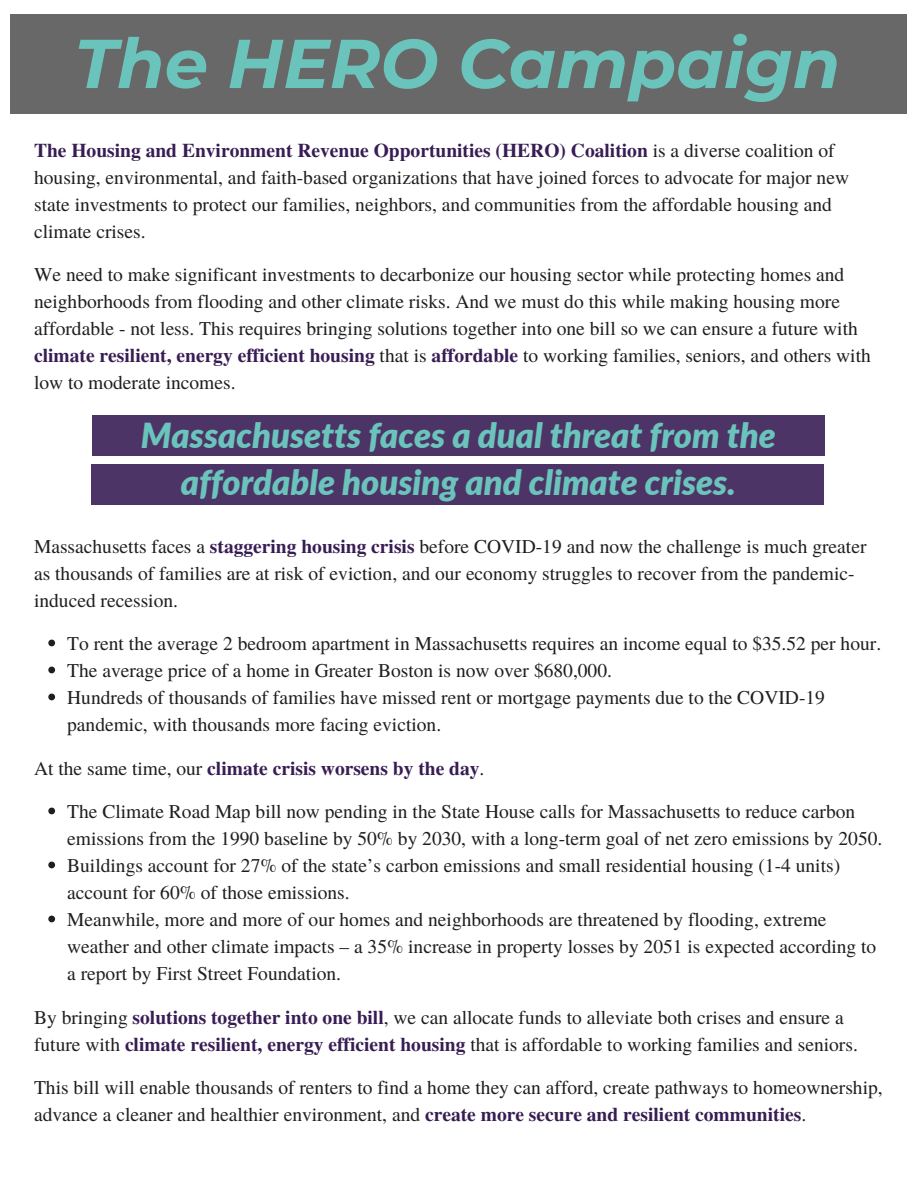
<style>
.page{position:relative;width:918px;height:1188px;background:#fff}
.page>*{position:absolute;margin:0;border:0;box-sizing:border-box;transform-origin:0 0}
.t1{font:italic 700 69px "Montserrat";color:#6bc4bc}
.t2{font:italic 900 34.5px/47.2px "Lato";color:#6bc4bc;text-align:center}
.t3{font:19.5px/27px "Te X Gyre Termes";color:#1f1f1f}
.t4{font:700 19.5px "Te X Gyre Termes";color:#381c54}
.s1{font-weight:700;color:#381c54}
.s2{font-weight:400;color:#1f1f1f}
</style>
<div class="page">
<div style="left:10px;top:14px;width:896px;height:100px;background:#686868"></div>
<svg style="left:48px;top:640px;width:7px;height:6px"></svg>
<svg style="left:48px;top:667px;width:7px;height:6px"></svg>
<svg style="left:48px;top:694px;width:7px;height:6px"></svg>
<svg style="left:48px;top:808px;width:7px;height:6px"></svg>
<svg style="left:48px;top:862px;width:7px;height:6px"></svg>
<svg style="left:48px;top:916px;width:7px;height:6px"></svg>
<div style="left:92px;top:415px;width:732px;height:40px;background:#4d3466"></div>
<div style="left:91px;top:464px;width:733px;height:40px;background:#4d3466"></div>
<p class="t1" style="left:74px;top:21px;width:768px">The HERO Campaign</p>
<p class="t3" style="left:34px;top:136px;width:817px"><span class="s1">The Housing and Environment Revenue Opportunities (HERO) Coalition</span> is a diverse coalition of housing, environmental, and faith-based organizations that have joined forces to advocate for major new state investments to protect our families, neighbors, and communities from the affordable housing and climate crises.</p>
<p class="t3" style="left:34px;top:260px;width:838px">We need to make significant investments to decarbonize our housing sector while protecting homes and neighborhoods from flooding and other climate risks. And we must do this while making housing more affordable - not less. This requires bringing solutions together into one bill so we can ensure a future with <span class="s1">climate resilient, energy efficient housing</span> that is <span class="s1">affordable</span> to working families, seniors, and others with low to moderate incomes.</p>
<p class="t2" style="left:141px;top:411px;width:637px">Massachusetts faces a dual threat from the affordable housing and climate crises.</p>
<p class="t3" style="left:34px;top:532px;width:834px">Massachusetts faces a <span class="s1">staggering housing crisis</span> before COVID-19 and now the challenge is much greater as thousands of families are at risk of eviction, and our economy struggles to recover from the pandemic&shy;induced recession.</p>
<p class="t3" style="left:67px;top:629px;width:816px">To rent the average 2 bedroom apartment in Massachusetts requires an income equal to $35.52 per hour.</p>
<p class="t3" style="left:67px;top:656px;width:546px">The average price of a home in Greater Boston is now over $680,000.</p>
<p class="t3" style="left:67px;top:683px;width:759px">Hundreds of thousands of families have missed rent or mortgage payments due to the COVID-19 pandemic, with thousands more facing eviction.</p>
<p class="t4" style="left:34px;top:753px;width:452px"><span class="s2">At the same time, our</span> climate crisis worsens by the day<span class="s2">.</span></p>
<p class="t3" style="left:67px;top:797px;width:817px">The Climate Road Map bill now pending in the State House calls for Massachusetts to reduce carbon emissions from the 1990 baseline by 50% by 2030, with a long-term goal of net zero emissions by 2050.</p>
<p class="t3" style="left:67px;top:851px;width:774px">Buildings account for 27% of the state’s carbon emissions and small residential housing (1-4 units) account for 60% of those emissions.</p>
<p class="t3" style="left:67px;top:905px;width:811px">Meanwhile, more and more of our homes and neighborhoods are threatened by flooding, extreme weather and other climate impacts – a 35% increase in property losses by 2051 is expected according to a report by First Street Foundation.</p>
<p class="t3" style="left:34px;top:1003px;width:825px">By bringing <span class="s1">solutions together into one bill</span>, we can allocate funds to alleviate both crises and ensure a future with <span class="s1">climate resilient, energy efficient housing</span> that is affordable to working families and seniors.</p>
<p class="t3" style="left:34px;top:1073px;width:850px">This bill will enable thousands of renters to find a home they can afford, create pathways to homeownership, advance a cleaner and healthier environment, and <span class="s1">create more secure and resilient communities</span>.</p>
</div>
